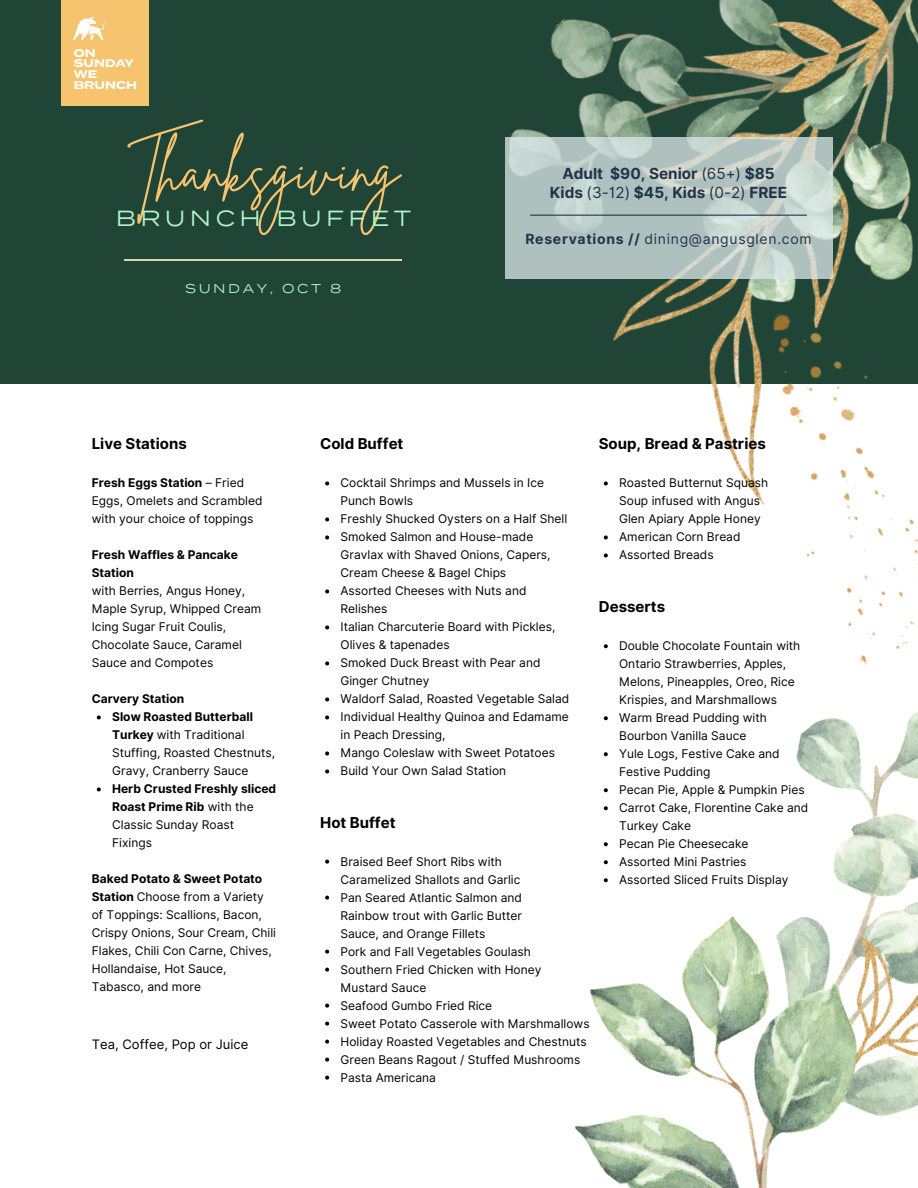
<style>
.page{position:relative;width:918px;height:1188px;background:#fff}
.page>*{position:absolute;margin:0;border:0;box-sizing:border-box;transform-origin:0 0}
.t1{font:58.35px "Brittany Signature";color:#f6c36f}
.t2{font:21.9px "Termina Test";letter-spacing:.2em;color:#aff6cb}
.t3{font:700 15.3px "Inter";color:#22344c}
.t4{font:700 15px "Inter";color:#000}
.t5{font:13.95px "Inter";letter-spacing:.05em;color:#22344c}
.t6{font:13.05px "Inter";color:#000}
.t7{font:12.75px "Termina Test";letter-spacing:.2em;color:#aff6cb}
.t8{font:12px/18px "Inter";color:#000}
.t9{font:700 12px/18px "Inter";color:#000}
.t10{font:700 11.1px "Termina W05";color:#fff}
.s1{font-weight:400}
.s2{font-weight:700}
</style>
<div class="page">
<img style="left:575px;top:717px;width:343px;height:471px">
<div style="left:0;top:0;width:918px;height:384px;background:#204536"></div>
<img style="left:505px;top:0;width:413px;height:486px">
<img style="left:692px;top:281px;width:226px;height:462px">
<svg style="left:604px;top:644px;width:4px;height:4px"></svg>
<svg style="left:604px;top:716px;width:4px;height:4px"></svg>
<svg style="left:604px;top:752px;width:4px;height:4px"></svg>
<svg style="left:604px;top:788px;width:4px;height:4px"></svg>
<svg style="left:604px;top:806px;width:4px;height:4px"></svg>
<svg style="left:604px;top:842px;width:4px;height:4px"></svg>
<svg style="left:604px;top:860px;width:4px;height:4px"></svg>
<svg style="left:604px;top:878px;width:4px;height:4px"></svg>
<svg style="left:325px;top:860px;width:4px;height:4px"></svg>
<svg style="left:325px;top:896px;width:4px;height:4px"></svg>
<svg style="left:325px;top:950px;width:4px;height:4px"></svg>
<svg style="left:325px;top:968px;width:4px;height:4px"></svg>
<svg style="left:325px;top:1004px;width:4px;height:4px"></svg>
<svg style="left:325px;top:1022px;width:4px;height:4px"></svg>
<svg style="left:325px;top:1040px;width:4px;height:4px"></svg>
<svg style="left:325px;top:1058px;width:4px;height:4px"></svg>
<svg style="left:325px;top:1076px;width:4px;height:4px"></svg>
<svg style="left:325px;top:481px;width:4px;height:4px"></svg>
<svg style="left:325px;top:517px;width:4px;height:4px"></svg>
<svg style="left:325px;top:535px;width:4px;height:4px"></svg>
<svg style="left:325px;top:589px;width:4px;height:4px"></svg>
<svg style="left:325px;top:625px;width:4px;height:4px"></svg>
<svg style="left:325px;top:661px;width:4px;height:4px"></svg>
<svg style="left:325px;top:697px;width:4px;height:4px"></svg>
<svg style="left:325px;top:715px;width:4px;height:4px"></svg>
<svg style="left:325px;top:751px;width:4px;height:4px"></svg>
<svg style="left:325px;top:769px;width:4px;height:4px"></svg>
<svg style="left:97px;top:715px;width:4px;height:4px"></svg>
<svg style="left:97px;top:787px;width:4px;height:4px"></svg>
<svg style="left:604px;top:481px;width:4px;height:4px"></svg>
<svg style="left:604px;top:535px;width:4px;height:4px"></svg>
<svg style="left:604px;top:553px;width:4px;height:4px"></svg>
<svg style="left:505px;top:137px;width:327px;height:141px;background:#b8c9c5"></svg>
<hr style="left:530px;top:215px;width:277px;height:1px;background:#22344c">
<div style="left:62px;top:0;width:87px;height:105px;background:#f6c36f"></div>
<img style="left:74px;top:17px;width:31px;height:22px">
<hr style="left:124px;top:260px;width:278px;height:1px;background:#e0d4b0">
<p class="t10" style="left:74px;top:45px;width:23px">ON</p>
<p class="t10" style="left:74px;top:55px;width:62px">SUNDAY</p>
<p class="t10" style="left:74px;top:66px;width:25px">WE</p>
<p class="t10" style="left:74px;top:77px;width:65px">BRUNCH</p>
<p class="t1" style="left:128px;top:132px;width:273px">Thanksgiving</p>
<p class="t2" style="left:116px;top:205px;width:297px">BRUNCH BUFFET</p>
<p class="t7" style="left:185px;top:281px;width:158px">SUNDAY, OCT 8</p>
<p class="t3" style="left:562px;top:164px;width:214px">Adult $90, Senior <span class="s1">(65+)</span> $85</p>
<p class="t3" style="left:550px;top:184px;width:239px">Kids <span class="s1">(3-12)</span> $45, Kids <span class="s1">(0-2)</span> FREE</p>
<p class="t5" style="left:525px;top:230px;width:288px"><span class="s2">Reservations //</span> dining@angusglen.com</p>
<p class="t4" style="left:92px;top:435px;width:97px">Live Stations</p>
<p class="t8" style="left:92px;top:474px;width:172px"><span class="s2">Fresh Eggs Station</span> – Fried<br>Eggs, Omelets and Scrambled with your choice of toppings</p>
<p class="t9" style="left:92px;top:546px;width:148px">Fresh Waffles &amp; Pancake<br>Station</p>
<p class="t8" style="left:92px;top:582px;width:171px">with Berries, Angus Honey,<br>Maple Syrup, Whipped Cream<br>Icing Sugar Fruit Coulis,<br>Chocolate Sauce, Caramel<br>Sauce and Compotes</p>
<p class="t9" style="left:92px;top:690px;width:94px">Carvery Station</p>
<p class="t8" style="left:112px;top:708px;width:165px"><span class="s2">Slow Roasted Butterball<br>Turkey</span> with Traditional<br>Stuffing, Roasted Chestnuts,<br>Gravy, Cranberry Sauce</p>
<p class="t9" style="left:112px;top:780px;width:166px">Herb Crusted Freshly sliced<br>Roast Prime Rib <span class="s1">with the<br>Classic Sunday Roast<br>Fixings</span></p>
<p class="t8" style="left:92px;top:870px;width:186px"><span class="s2">Baked Potato &amp; Sweet Potato<br>Station</span> Choose from a Variety of Toppings: Scallions, Bacon,<br>Crispy Onions, Sour Cream, Chili<br>Flakes, Chili Con Carne, Chives,<br>Hollandaise, Hot Sauce,<br>Tabasco, and more</p>
<p class="t6" style="left:92px;top:1036px;width:158px">Tea, Coffee, Pop or Juice</p>
<p class="t4" style="left:320px;top:435px;width:85px">Cold Buffet</p>
<p class="t8" style="left:341px;top:474px;width:205px">Cocktail Shrimps and Mussels in Ice<br>Punch Bowls</p>
<p class="t8" style="left:341px;top:510px;width:228px">Freshly Shucked Oysters on a Half Shell</p>
<p class="t8" style="left:341px;top:528px;width:212px">Smoked Salmon and House-made<br>Gravlax with Shaved Onions, Capers,<br>Cream Cheese &amp; Bagel Chips</p>
<p class="t8" style="left:341px;top:582px;width:187px">Assorted Cheeses with Nuts and<br>Relishes</p>
<p class="t8" style="left:341px;top:618px;width:216px">Italian Charcuterie Board with Pickles,<br>Olives &amp; tapenades</p>
<p class="t8" style="left:341px;top:654px;width:201px">Smoked Duck Breast with Pear and<br>Ginger Chutney</p>
<p class="t8" style="left:341px;top:690px;width:230px">Waldorf Salad, Roasted Vegetable Salad</p>
<p class="t8" style="left:341px;top:708px;width:230px">Individual Healthy Quinoa and Edamame in Peach Dressing,</p>
<p class="t8" style="left:341px;top:744px;width:216px">Mango Coleslaw with Sweet Potatoes</p>
<p class="t8" style="left:341px;top:762px;width:167px">Build Your Own Salad Station</p>
<p class="t4" style="left:320px;top:813px;width:77px">Hot Buffet</p>
<p class="t8" style="left:341px;top:852px;width:181px">Braised Beef Short Ribs with<br>Caramelized Shallots and Garlic</p>
<p class="t8" style="left:341px;top:888px;width:183px;text-align:justify">Pan Seared Atlantic Salmon and Rainbow trout with Garlic Butter Sauce, and Orange Fillets</p>
<p class="t8" style="left:341px;top:942px;width:192px">Pork and Fall Vegetables Goulash</p>
<p class="t8" style="left:341px;top:960px;width:202px">Southern Fried Chicken with Honey<br>Mustard Sauce</p>
<p class="t8" style="left:341px;top:996px;width:153px">Seafood Gumbo Fried Rice</p>
<p class="t8" style="left:341px;top:1014px;width:251px">Sweet Potato Casserole with Marshmallows</p>
<p class="t8" style="left:341px;top:1032px;width:248px">Holiday Roasted Vegetables and Chestnuts</p>
<p class="t8" style="left:341px;top:1050px;width:241px">Green Beans Ragout / Stuffed Mushrooms</p>
<p class="t8" style="left:341px;top:1068px;width:97px">Pasta Americana</p>
<p class="t4" style="left:599px;top:435px;width:169px">Soup, Bread &amp; Pastries</p>
<p class="t8" style="left:619px;top:474px;width:150px">Roasted Butternut Squash<br>Soup infused with Angus<br>Glen Apiary Apple Honey</p>
<p class="t8" style="left:619px;top:528px;width:123px">American Corn Bread</p>
<p class="t8" style="left:619px;top:546px;width:96px">Assorted Breads</p>
<p class="t4" style="left:599px;top:598px;width:68px">Desserts</p>
<p class="t8" style="left:619px;top:637px;width:183px">Double Chocolate Fountain with<br>Ontario Strawberries, Apples,<br>Melons, Pineapples, Oreo, Rice<br>Krispies, and Marshmallows</p>
<p class="t8" style="left:619px;top:709px;width:149px">Warm Bread Pudding with<br>Bourbon Vanilla Sauce</p>
<p class="t8" style="left:619px;top:745px;width:162px">Yule Logs, Festive Cake and<br>Festive Pudding</p>
<p class="t8" style="left:619px;top:781px;width:187px">Pecan Pie, Apple &amp; Pumpkin Pies</p>
<p class="t8" style="left:619px;top:799px;width:191px">Carrot Cake, Florentine Cake and<br>Turkey Cake</p>
<p class="t8" style="left:619px;top:835px;width:131px">Pecan Pie Cheesecake</p>
<p class="t8" style="left:619px;top:853px;width:129px">Assorted Mini Pastries</p>
<p class="t8" style="left:619px;top:871px;width:171px">Assorted Sliced Fruits Display</p>
</div>
